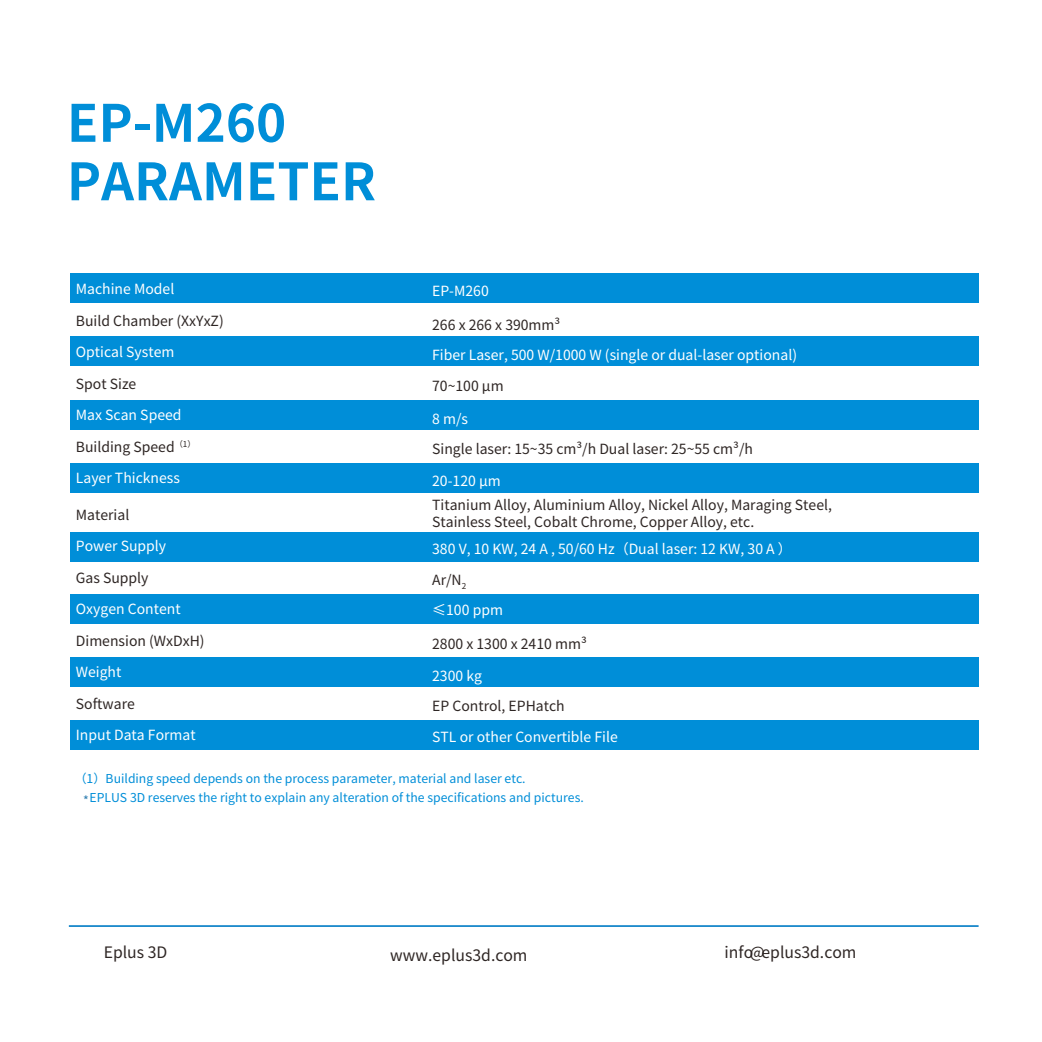
<style>
.page{position:relative;width:1042px;height:1042px;background:#fff}
.page>*{position:absolute;margin:0;border:0;box-sizing:border-box;transform-origin:0 0}
.t1{font:700 51.27px/58.4px "Source Han Sans CN";color:#008ed8}
.t2{font:15.75px "Source Han Sans CN";color:#2e2624}
.t3{font:14px/17.5px "Source Han Sans CN";color:#2e2624}
.t4{font:14px/30.3px "Source Han Sans CN";color:#fff}
.t5{font:12.25px/19.1px "Source Han Sans CN";color:#008ed8}
.s1{color:#2e2624}
.s2{color:#2a7bae}
</style>
<div class="page">
<hr style="left:69px;top:925px;width:909px;height:2px;background:#1385c9">
<div style="left:70px;top:273px;width:908px;height:30px;background:#008ed8"></div>
<div style="left:70px;top:336px;width:908px;height:30px;background:#008ed8"></div>
<div style="left:70px;top:400px;width:908px;height:29px;background:#008ed8"></div>
<div style="left:70px;top:463px;width:908px;height:30px;background:#008ed8"></div>
<div style="left:70px;top:532px;width:908px;height:30px;background:#008ed8"></div>
<div style="left:70px;top:593px;width:908px;height:30px;background:#008ed8"></div>
<div style="left:70px;top:657px;width:908px;height:30px;background:#008ed8"></div>
<div style="left:70px;top:720px;width:908px;height:30px;background:#008ed8"></div>
<h1 class="t1" style="left:67px;top:95px;width:311px">EP-M260<br>PARAMETER</h1>
<p class="t4" style="left:76px;top:274px;width:100px">Machine Model</p>
<p class="t3" style="left:76px;top:312px;width:149px">Build Chamber (XxYxZ)</p>
<p class="t4" style="left:76px;top:337px;width:100px">Optical System</p>
<p class="t3" style="left:76px;top:375px;width:62px">Spot Size</p>
<p class="t4" style="left:76px;top:400px;width:107px">Max Scan Speed</p>
<p class="t3" style="left:76px;top:438px;width:121px">Building Speed<sup>（1）</sup></p>
<p class="t4" style="left:76px;top:463px;width:106px">Layer Thickness</p>
<p class="t3" style="left:76px;top:506px;width:55px">Material</p>
<p class="t4" style="left:76px;top:531px;width:92px">Power Supply</p>
<p class="t3" style="left:76px;top:569px;width:74px">Gas Supply</p>
<p class="t4" style="left:76px;top:594px;width:106px">Oxygen Content</p>
<p class="t3" style="left:76px;top:632px;width:130px">Dimension (WxDxH)</p>
<p class="t4" style="left:76px;top:657px;width:47px">Weight</p>
<p class="t3" style="left:76px;top:695px;width:60px">Software</p>
<p class="t4" style="left:76px;top:720px;width:121px">Input Data Format</p>
<p class="t4" style="left:432px;top:276px;width:58px">EP-M260</p>
<p class="t3" style="left:432px;top:316px;width:130px">266 x 266 x 390mm³</p>
<p class="t4" style="left:432px;top:340px;width:366px">Fiber Laser, 500 W/1000 W (single or dual-laser optional)</p>
<p class="t3" style="left:432px;top:378px;width:73px">70~100 μm</p>
<p class="t4" style="left:432px;top:404px;width:37px">8 m/s</p>
<p class="t3" style="left:432px;top:441px;width:322px">Single laser: 15~35 cm³/h Dual laser: 25~55 cm³/h</p>
<p class="t4" style="left:432px;top:466px;width:70px">20-120 μm</p>
<p class="t3" style="left:432px;top:496px;width:401px">Titanium Alloy, Aluminium Alloy, Nickel Alloy, Maraging Steel,<br>Stainless Steel, Cobalt Chrome, Copper Alloy, etc.</p>
<p class="t4" style="left:432px;top:534px;width:361px">380 V, 10 KW, 24 A , 50/60 Hz（Dual laser: 12 KW, 30 A ）<br><span class="s1">Ar/N</span><sub>2<br></sub>≤100 ppm</p>
<p class="t3" style="left:432px;top:635px;width:156px">2800 x 1300 x 2410 mm³</p>
<p class="t4" style="left:432px;top:661px;width:51px">2300 kg</p>
<p class="t3" style="left:432px;top:697px;width:134px">EP Control, EPHatch</p>
<p class="t4" style="left:432px;top:722px;width:187px">STL or other Convertible File</p>
<p class="t5" style="left:83px;top:769px;width:502px;text-indent:-9px">（1）Building speed depends on the process parameter, material and laser etc.<br><span class="s2">*</span>EPLUS 3D reserves the right to explain any alteration of the specifications and pictures.</p>
<p class="t2" style="left:104px;top:943px;width:65px">Eplus 3D</p>
<p class="t2" style="left:390px;top:946px;width:139px">www.eplus3d.com</p>
<p class="t2" style="left:724px;top:943px;width:133px">info@eplus3d.com</p>
</div>
